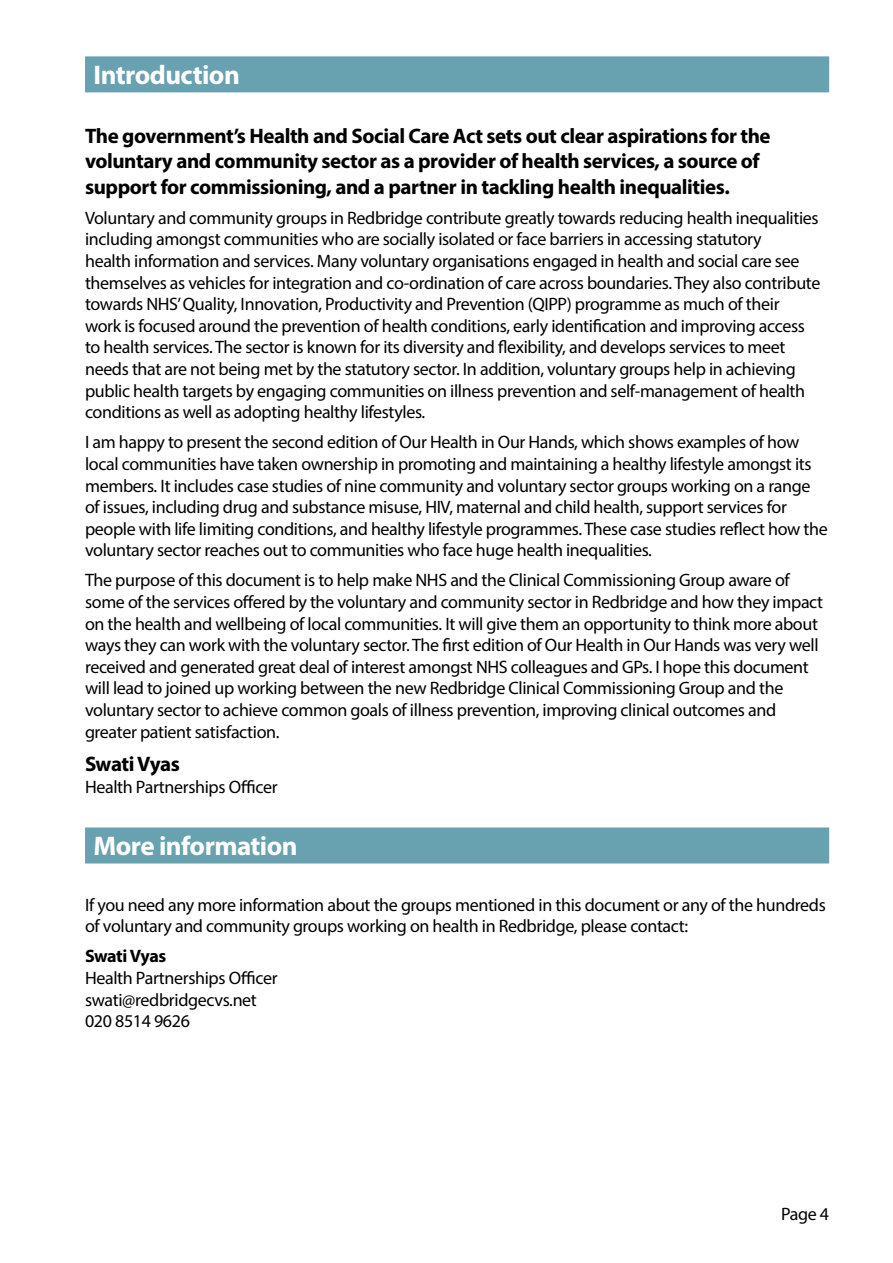
<style>
.page{position:relative;width:893px;height:1263px;background:#fff}
.page>*{position:absolute;margin:0;border:0;box-sizing:border-box;transform-origin:0 0}
.t1{font:700 27px "Myriad Pro";letter-spacing:-.02em;color:#fff}
.t2{font:700 21px/25.2px "Myriad Pro";letter-spacing:-.02em;color:#000}
.t3{font:18px/21.6px "Myriad Pro";letter-spacing:-.02em;color:#000}
.t4{font:700 18px "Myriad Pro";letter-spacing:-.025em;color:#000}
</style>
<div class="page">
<div style="left:85px;top:56px;width:744px;height:36px;background:#68a1af"></div>
<div style="left:85px;top:827px;width:744px;height:36px;background:#68a1af"></div>
<h1 class="t1" style="left:94px;top:57px;width:148px">Introduction</h1>
<p class="t2" style="left:85px;top:123px;width:687px">The government’s Health and Social Care Act sets out clear aspirations for the voluntary and community sector as a provider of health services, a source of support for commissioning, and a partner in tackling health inequalities.</p>
<p class="t3" style="left:85px;top:207px;width:737px">Voluntary and community groups in Redbridge contribute greatly towards reducing health inequalities including amongst communities who are socially isolated or face barriers in accessing statutory<br>health information and services . Many voluntary organisations engaged in health and social care see themselves as vehicles for integration and co-ordination of care across boundaries . They also contribute towards NHS’ Quality, Innovation, Productivity and Prevention (QIPP) programme as much of their<br>work is focused around the prevention of health conditions, early identification and improving access to health services . The sector is known for its diversity and flexibility, and develops services to meet needs that are not being met by the statutory sector . In addition, voluntary groups help in achieving public health targets by engaging communities on illness prevention and self-management of health conditions as well as adopting healthy lifestyles .</p>
<p class="t3" style="left:85px;top:431px;width:744px">I am happy to present the second edition of Our Health in Our Hands, which shows examples of how local communities have taken ownership in promoting and maintaining a healthy lifestyle amongst its members . It includes case studies of nine community and voluntary sector groups working on a range of issues, including drug and substance misuse, HIV, maternal and child health, support services for people with life limiting conditions, and healthy lifestyle programmes . These case studies reflect how the voluntary sector reaches out to communities who face huge health inequalities .</p>
<p class="t3" style="left:85px;top:569px;width:740px">The purpose of this document is to help make NHS and the Clinical Commissioning Group aware of some of the services offered by the voluntary and community sector in Redbridge and how they impact on the health and wellbeing of local communities . It will give them an opportunity to think more about ways they can work with the voluntary sector . The first edition of Our Health in Our Hands was very well received and generated great deal of interest amongst NHS colleagues and GPs . I hope this document will lead to joined up working between the new Redbridge Clinical Commissioning Group and the voluntary sector to achieve common goals of illness prevention, improving clinical outcomes and greater patient satisfaction .</p>
<p class="t2" style="left:85px;top:751px;width:96px">Swati Vyas</p>
<p class="t3" style="left:85px;top:776px;width:194px">Health Partnerships Officer</p>
<h1 class="t1" style="left:94px;top:828px;width:206px">More information</h1>
<p class="t3" style="left:85px;top:894px;width:742px">If you need any more information about the groups mentioned in this document or any of the hundreds of voluntary and community groups working on health in Redbridge, please contact:</p>
<p class="t4" style="left:85px;top:945px;width:83px">Swati Vyas</p>
<p class="t3" style="left:85px;top:967px;width:194px">Health Partnerships Officer swati@redbridgecvs .net<br>020 8514 9626</p>
<p class="t3" style="left:781px;top:1203px;width:50px">Page 4</p>
</div>
